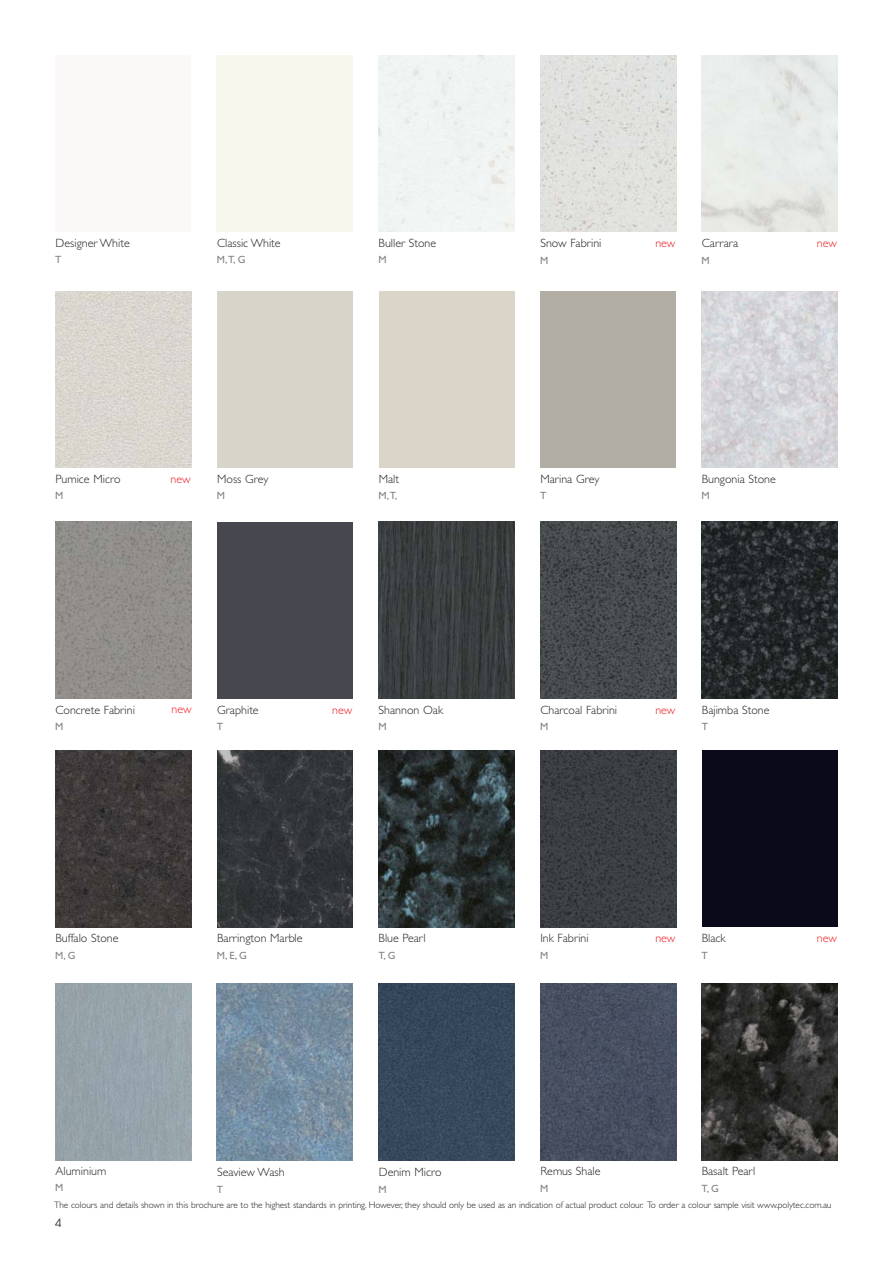
<style>
.page{position:relative;width:893px;height:1263px;background:#fff}
.page>*{position:absolute;margin:0;border:0;box-sizing:border-box;transform-origin:0 0}
.t1{font:300 12px "Gill Sans";color:#231f20}
.t2{font:300 12px "Gill Sans";color:#ed1c24}
.t3{font:11.25px "Avant Garde";color:#323031}
.t4{font:10.5px "Gill Sans";color:#808285}
.t5{font:300 9.3px "Gill Sans";letter-spacing:-.01em;color:#231f20}
</style>
<div class="page">
<img style="left:702px;top:291px;width:135px;height:176px">
<img style="left:378px;top:750px;width:136px;height:177px">
<img style="left:55px;top:750px;width:136px;height:177px">
<img style="left:378px;top:522px;width:136px;height:176px">
<div style="left:217px;top:522px;width:136px;height:176px;background:#47484f"></div>
<div style="left:55px;top:983px;width:136px;height:177px;background:#96a4aa"></div>
<img style="left:540px;top:983px;width:136px;height:177px">
<div style="left:217px;top:55px;width:136px;height:176px;background:#f8f7ee"></div>
<div style="left:55px;top:55px;width:136px;height:176px;background:#faf9f8"></div>
<img style="left:540px;top:55px;width:136px;height:177px">
<img style="left:55px;top:291px;width:136px;height:176px">
<div style="left:379px;top:291px;width:135px;height:177px;background:#dad4c9"></div>
<div style="left:540px;top:291px;width:136px;height:176px;background:#b2aea6"></div>
<div style="left:217px;top:291px;width:136px;height:176px;background:#d7d4ca"></div>
<img style="left:55px;top:522px;width:136px;height:176px">
<img style="left:540px;top:522px;width:136px;height:176px">
<img style="left:702px;top:522px;width:136px;height:176px">
<img style="left:217px;top:750px;width:136px;height:177px">
<img style="left:540px;top:750px;width:136px;height:177px">
<div style="left:702px;top:750px;width:136px;height:177px;background:#0b0a1a"></div>
<img style="left:217px;top:983px;width:136px;height:177px">
<img style="left:379px;top:983px;width:135px;height:177px">
<img style="left:702px;top:984px;width:135px;height:176px">
<p class="t1" style="left:56px;top:239px;width:76px">Designer White</p>
<p class="t1" style="left:217px;top:239px;width:65px">Classic White</p>
<p class="t4" style="left:55px;top:256px;width:8px">T</p>
<p class="t4" style="left:217px;top:256px;width:30px">M, T, G</p>
<p class="t1" style="left:379px;top:239px;width:59px">Buller Stone</p>
<p class="t4" style="left:378px;top:256px;width:10px">M</p>
<p class="t1" style="left:540px;top:239px;width:63px">Snow Fabrini</p>
<p class="t2" style="left:655px;top:239px;width:22px">new</p>
<p class="t4" style="left:540px;top:256px;width:10px">M</p>
<p class="t1" style="left:702px;top:239px;width:38px">Carrara</p>
<p class="t2" style="left:817px;top:239px;width:22px">new</p>
<p class="t4" style="left:702px;top:256px;width:10px">M</p>
<p class="t1" style="left:55px;top:475px;width:67px">Pumice Micro</p>
<p class="t2" style="left:171px;top:475px;width:22px">new</p>
<p class="t1" style="left:217px;top:475px;width:53px">Moss Grey</p>
<p class="t1" style="left:379px;top:475px;width:22px">Malt</p>
<p class="t1" style="left:540px;top:475px;width:61px">Marina Grey</p>
<p class="t4" style="left:217px;top:492px;width:10px">M</p>
<p class="t4" style="left:540px;top:492px;width:8px">T</p>
<p class="t4" style="left:379px;top:492px;width:20px">M, T,</p>
<p class="t4" style="left:55px;top:492px;width:10px">M</p>
<p class="t1" style="left:702px;top:475px;width:76px">Bungonia Stone</p>
<p class="t4" style="left:702px;top:492px;width:10px">M</p>
<p class="t1" style="left:55px;top:705px;width:81px">Concrete Fabrini</p>
<p class="t2" style="left:172px;top:705px;width:22px">new</p>
<p class="t4" style="left:55px;top:723px;width:10px">M</p>
<p class="t1" style="left:217px;top:705px;width:43px">Graphite</p>
<p class="t2" style="left:332px;top:705px;width:22px">new</p>
<p class="t1" style="left:379px;top:705px;width:66px">Shannon Oak</p>
<p class="t4" style="left:217px;top:722px;width:8px">T</p>
<p class="t4" style="left:378px;top:722px;width:10px">M</p>
<p class="t1" style="left:540px;top:705px;width:78px">Charcoal Fabrini</p>
<p class="t2" style="left:655px;top:705px;width:22px">new</p>
<p class="t4" style="left:540px;top:723px;width:10px">M</p>
<p class="t4" style="left:702px;top:723px;width:8px">T</p>
<p class="t1" style="left:702px;top:705px;width:69px">Bajimba Stone</p>
<p class="t1" style="left:56px;top:934px;width:64px">Buffalo Stone</p>
<p class="t1" style="left:217px;top:934px;width:87px">Barrington Marble</p>
<p class="t4" style="left:217px;top:952px;width:32px">M, E, G</p>
<p class="t1" style="left:379px;top:934px;width:49px">Blue Pearl</p>
<p class="t4" style="left:55px;top:952px;width:22px">M, G</p>
<p class="t4" style="left:378px;top:952px;width:19px">T, G</p>
<p class="t1" style="left:540px;top:934px;width:50px">Ink Fabrini</p>
<p class="t2" style="left:655px;top:934px;width:22px">new</p>
<p class="t4" style="left:540px;top:952px;width:10px">M</p>
<p class="t4" style="left:702px;top:952px;width:8px">T</p>
<p class="t1" style="left:702px;top:934px;width:25px">Black</p>
<p class="t2" style="left:817px;top:934px;width:22px">new</p>
<p class="t1" style="left:55px;top:1167px;width:52px">Aluminium</p>
<p class="t1" style="left:540px;top:1166px;width:62px">Remus Shale</p>
<p class="t4" style="left:540px;top:1185px;width:10px">M</p>
<p class="t1" style="left:702px;top:1167px;width:55px">Basalt Pearl</p>
<p class="t4" style="left:702px;top:1185px;width:19px">T, G</p>
<p class="t5" style="left:54px;top:1201px;width:779px">The colours and details shown in this brochure are to the highest standards in printing. However, they should only be used as an indication of actual product colour. To order a colour sample visit www.polytec.com.au</p>
<p class="t1" style="left:217px;top:1168px;width:69px">Seaview Wash</p>
<p class="t4" style="left:217px;top:1186px;width:8px">T</p>
<p class="t1" style="left:379px;top:1168px;width:64px">Denim Micro</p>
<p class="t4" style="left:379px;top:1186px;width:10px">M</p>
<p class="t4" style="left:55px;top:1184px;width:10px">M</p>
<p class="t3" style="left:55px;top:1219px;width:8px">4</p>
</div>
